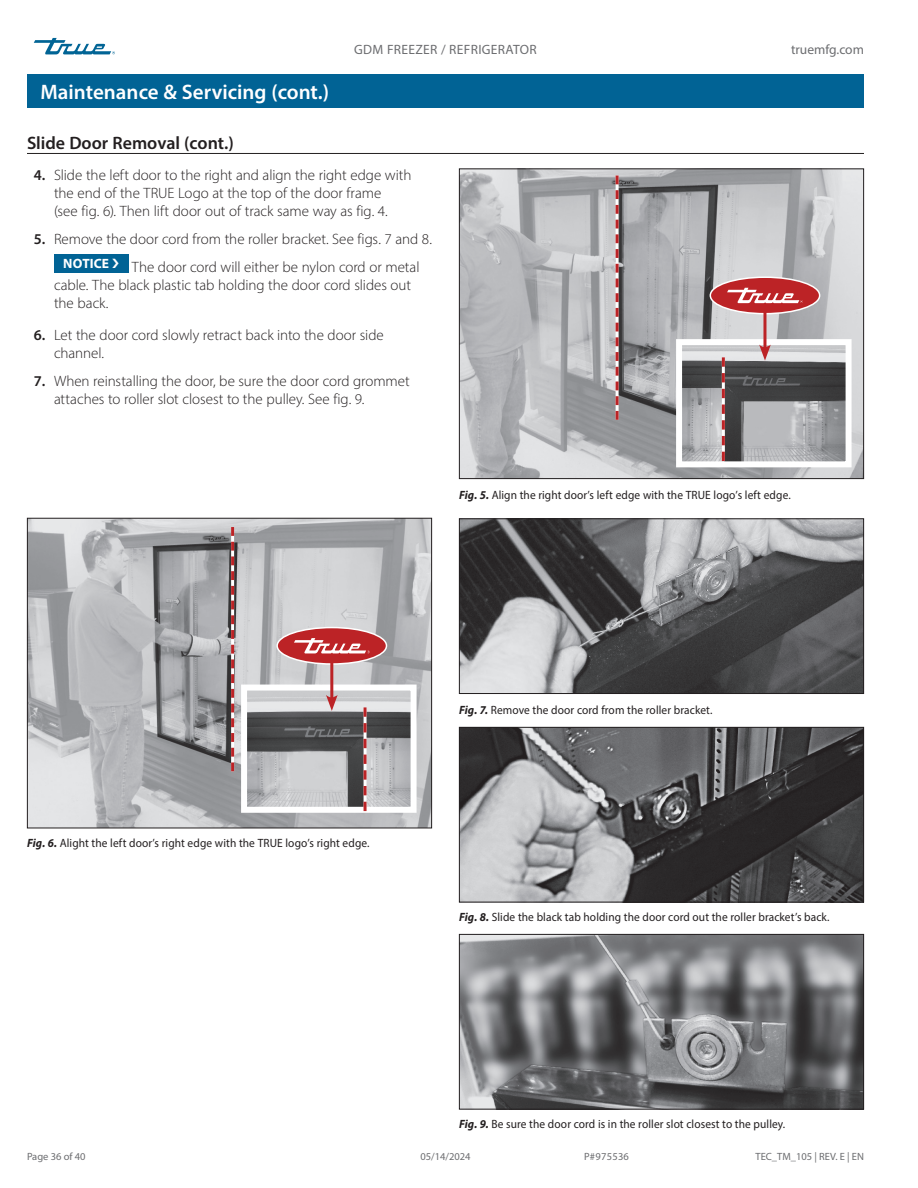
<style>
.page{position:relative;width:918px;height:1188px;background:#fff}
.page>*{position:absolute;margin:0;border:0;box-sizing:border-box;transform-origin:0 0}
.Title_bar_Page_header{font:600 21px "Myriad Pro";color:#fff}
.Subhead_underscore_H1{font:600 18px "Myriad Pro";color:#231f20}
.Body_Text_indent_NOTICE{font:300 15px/18px "Myriad Pro";color:#231f20}
.t1{font:13.5px "Myriad Pro";letter-spacing:.025em;color:#6c6d70}
.t2{font:13.5px "Myriad Pro";color:#6c6d70}
.Table_text{font:700 13.5px "Myriad Pro";letter-spacing:.005em;color:#fff}
.Caption_FIG_Regular{font:12px "Myriad Pro";letter-spacing:.01em;color:#231f20;scale:.95 1}
.t3{font:10.5px "Myriad Pro";color:#6c6d70}
.s1{font-weight:600}
.s2{font-weight:700;font-style:italic}
</style>
<div class="page">
<svg style="left:34px;top:38px;width:81px;height:16px"></svg>
<div style="left:27px;top:74px;width:837px;height:34px;background:#016395"></div>
<hr style="left:27px;top:153px;width:837px;height:1px;background:#231f20">
<div style="left:54px;top:254px;width:74px;height:18px;background:#016395"></div>
<img style="left:461px;top:729px;width:401px;height:171px">
<div style="left:459px;top:727px;width:405px;height:175px;border:1px solid #231f20"></div>
<img style="left:461px;top:936px;width:401px;height:172px">
<div style="left:459px;top:934px;width:405px;height:176px;border:1px solid #231f20"></div>
<img style="left:461px;top:520px;width:401px;height:172px">
<div style="left:459px;top:518px;width:405px;height:176px;border:1px solid #231f20"></div>
<img style="left:461px;top:170px;width:401px;height:307px">
<div style="left:459px;top:168px;width:405px;height:311px;border:1px solid #231f20"></div>
<img style="left:29px;top:520px;width:401px;height:306px">
<div style="left:27px;top:518px;width:405px;height:310px;border:1px solid #231f20"></div>
<img style="left:248px;top:692px;width:162px;height:114px">
<div style="left:241px;top:685px;width:176px;height:128px;border:6px solid #fff"></div>
<img style="left:683px;top:346px;width:162px;height:114px">
<div style="left:676px;top:339px;width:176px;height:128px;border:6px solid #fff"></div>
<svg style="left:364px;top:707px;width:3px;height:104px"></svg>
<svg style="left:722px;top:357px;width:3px;height:104px"></svg>
<svg style="left:231px;top:527px;width:3px;height:244px"></svg>
<svg style="left:616px;top:176px;width:3px;height:244px"></svg>
<div style="left:277px;top:628px;width:110px;height:36px;background:#bc2326;border-radius:50%"></div>
<svg style="left:294px;top:638px;width:76px;height:15px"></svg>
<div style="left:276px;top:627px;width:111px;height:38px;border:2px solid #fff;border-radius:50%"></div>
<hr style="left:330px;top:660px;width:3px;height:41px;background:#bc2326">
<svg style="left:326px;top:695px;width:12px;height:16px"></svg>
<div style="left:710px;top:277px;width:110px;height:37px;background:#bc2326;border-radius:50%"></div>
<svg style="left:727px;top:288px;width:76px;height:15px"></svg>
<div style="left:710px;top:276px;width:110px;height:38px;border:2px solid #fff;border-radius:50%"></div>
<hr style="left:763px;top:310px;width:3px;height:40px;background:#bc2326">
<svg style="left:759px;top:345px;width:12px;height:16px"></svg>
<p class="t1" style="left:354px;top:42px;width:184px">GDM FREEZER / REFRIGERATOR</p>
<p class="t2" style="left:791px;top:42px;width:74px">truemfg.com</p>
<p class="Title_bar_Page_header" style="left:41px;top:79px;width:290px">Maintenance &amp; Servicing (cont.)</p>
<p class="Subhead_underscore_H1" style="left:27px;top:131px;width:208px">Slide Door Removal (cont.)</p>
<p class="Body_Text_indent_NOTICE" style="left:54px;top:166px;width:359px;text-indent:-20px"><span class="s1">4.</span> Slide the left door to the right and align the right edge with the end of the TRUE Logo at the top of the door frame<br>(see fig. 6). Then lift door out of track same way as fig. 4.</p>
<p class="Body_Text_indent_NOTICE" style="left:34px;top:230px;width:400px"><span class="s1">5.</span> Remove the door cord from the roller bracket. See figs. 7 and 8.</p>
<p class="Table_text" style="left:63px;top:255px;width:47px">NOTICE</p>
<p class="Body_Text_indent_NOTICE" style="left:54px;top:258px;width:367px;text-indent:78px">The door cord will either be nylon cord or metal cable. The black plastic tab holding the door cord slides out the back.</p>
<p class="Body_Text_indent_NOTICE" style="left:54px;top:326px;width:331px;text-indent:-20px"><span class="s1">6.</span> Let the door cord slowly retract back into the door side channel.</p>
<p class="Body_Text_indent_NOTICE" style="left:54px;top:372px;width:357px;text-indent:-20px"><span class="s1">7.</span> When reinstalling the door, be sure the door cord grommet attaches to roller slot closest to the pulley. See fig. 9.</p>
<p class="Caption_FIG_Regular" style="left:459px;top:487px;width:351px"><span class="s2">Fig. 5.</span> Align the right door’s left edge with the TRUE logo’s left edge.</p>
<p class="Caption_FIG_Regular" style="left:27px;top:836px;width:362px"><span class="s2">Fig. 6.</span> Alight the left door’s right edge with the TRUE logo’s right edge.</p>
<p class="Caption_FIG_Regular" style="left:459px;top:703px;width:268px"><span class="s2">Fig. 7.</span> Remove the door cord from the roller bracket.</p>
<p class="Caption_FIG_Regular" style="left:459px;top:910px;width:392px"><span class="s2">Fig. 8.</span> Slide the black tab holding the door cord out the roller bracket’s back.</p>
<p class="Caption_FIG_Regular" style="left:459px;top:1117px;width:345px"><span class="s2">Fig. 9.</span> Be sure the door cord is in the roller slot closest to the pulley.</p>
<p class="t3" style="left:27px;top:1150px;width:60px">Page 36 of 40</p>
<p class="t3" style="left:420px;top:1150px;width:52px">05/14/2024</p>
<p class="t3" style="left:584px;top:1150px;width:46px">P#975536</p>
<p class="t3" style="left:755px;top:1150px;width:110px">TEC_TM_105 | REV. E | EN</p>
</div>
